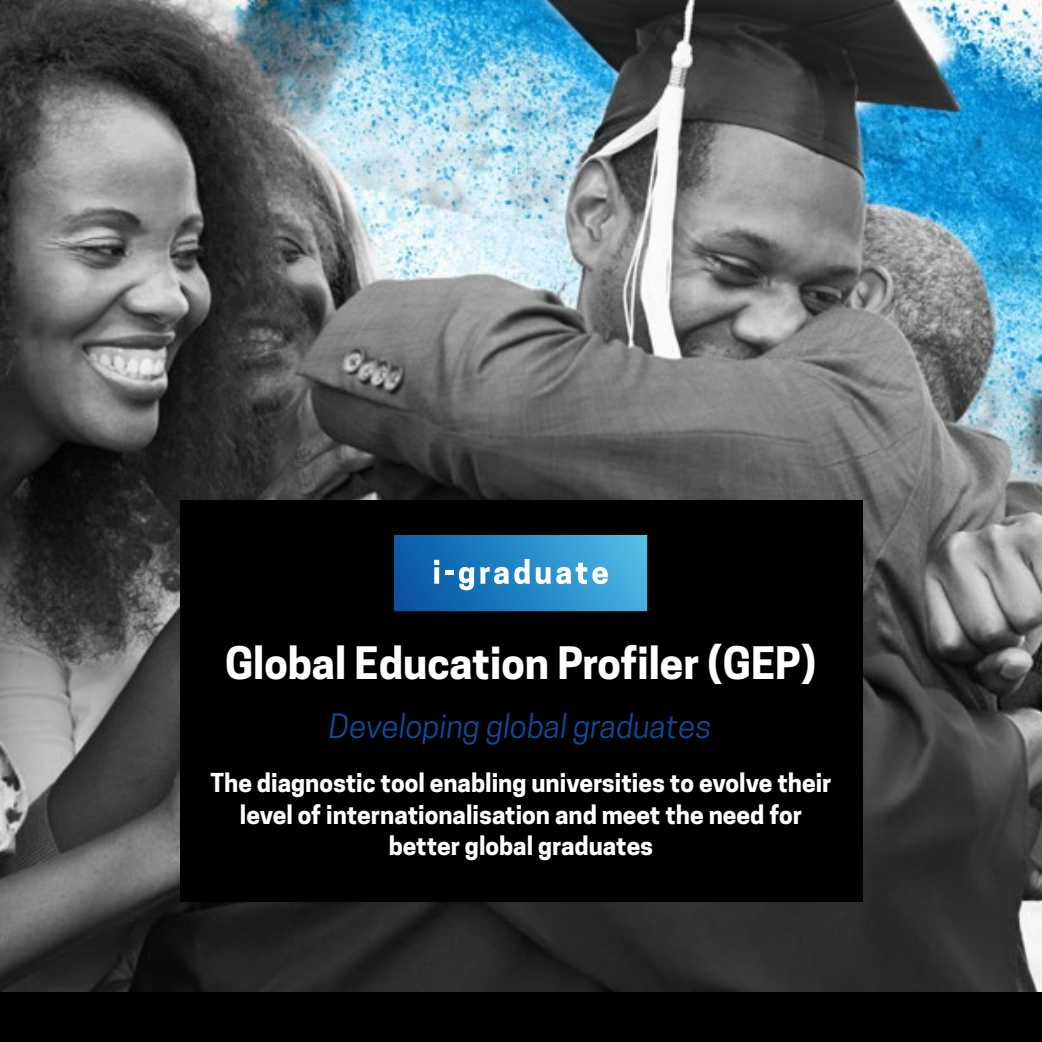
<style>
.page{position:relative;width:1042px;height:1042px;background:#fff}
.page>*{position:absolute;margin:0;border:0;box-sizing:border-box;transform-origin:0 0}
.t1{font:700 42px "Cooper Hewitt";color:#fff}
.t2{font:italic 31.5px "Cooper Hewitt";color:#0d4c9c}
.t3{font:700 24.5px/31.5px "Cooper Hewitt";color:#fff;text-align:center}
</style>
<div class="page">
<img style="left:0;top:0;width:1042px;height:992px">
<div style="left:180px;top:500px;width:682px;height:401px;background:#000"></div>
<svg style="left:394px;top:535px;width:253px;height:76px"></svg>
<div style="left:0;top:992px;width:1042px;height:50px;background:#000"></div>
<h1 class="t1" style="left:225px;top:638px;width:592px">Global Education Profiler (GEP)</h1>
<p class="t2" style="left:329px;top:708px;width:384px">Developing global graduates</p>
<p class="t3" style="left:210px;top:767px;width:623px">The diagnostic tool enabling universities to evolve their level of internationalisation and meet the need for better global graduates</p>
</div>
